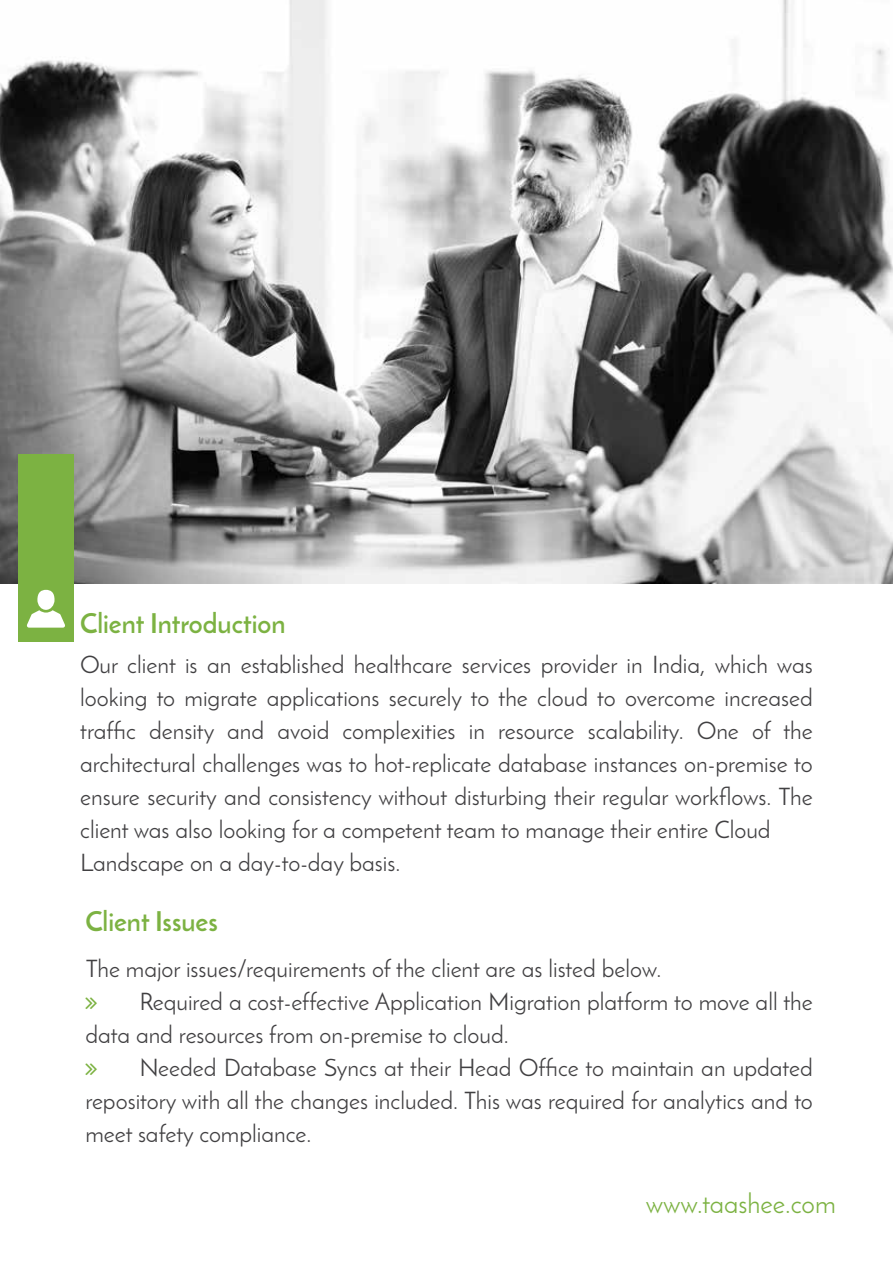
<style>
.page{position:relative;width:893px;height:1263px;background:#fff}
.page>*{position:absolute;margin:0;border:0;box-sizing:border-box;transform-origin:0 0}
.t1{font:700 27px "Josefin Sans";color:#7cb242}
.t2{font:27px "Josefin Sans";color:#7cb242}
.t3{font:24px/33px "Josefin Sans";color:#414042}
</style>
<div class="page">
<img style="left:0;top:0;width:893px;height:583px">
<div style="left:18px;top:454px;width:56px;height:187px;background:#7cb242"></div>
<div style="left:37px;top:590px;width:18px;height:20px;background:#fff;border-radius:50%"></div>
<svg style="left:27px;top:610px;width:38px;height:18px"></svg>
<p class="t1" style="left:80px;top:606px;width:207px">Client Introduction</p>
<p class="t3" style="left:80px;top:648px;width:734px">Our client is an established healthcare services provider in India, which was looking to migrate applications securely to the cloud to overcome increased traffic density and avoid complexities in resource scalability. One of the architectural challenges was to hot-replicate database instances on-premise to ensure security and consistency without disturbing their regular workflows. The client was also looking for a competent team to manage their entire Cloud Landscape on a day-to-day basis.</p>
<p class="t1" style="left:85px;top:905px;width:134px">Client Issues</p>
<p class="t3" style="left:85px;top:952px;width:578px">The major issues/requirements of the client are as listed below.</p>
<p class="t3" style="left:139px;top:985px;width:675px">Required a cost-effective Application Migration platform to move all the</p>
<p class="t3" style="left:85px;top:1018px;width:425px">data and resources from on-premise to cloud.</p>
<p class="t3" style="left:139px;top:1051px;width:675px">Needed Database Syncs at their Head Office to maintain an updated</p>
<p class="t3" style="left:85px;top:1084px;width:729px">repository with all the changes included. This was required for analytics and to</p>
<p class="t3" style="left:85px;top:1117px;width:228px">meet safety compliance.</p>
<p class="t2" style="left:646px;top:1187px;width:192px">www.taashee.com</p>
</div>
